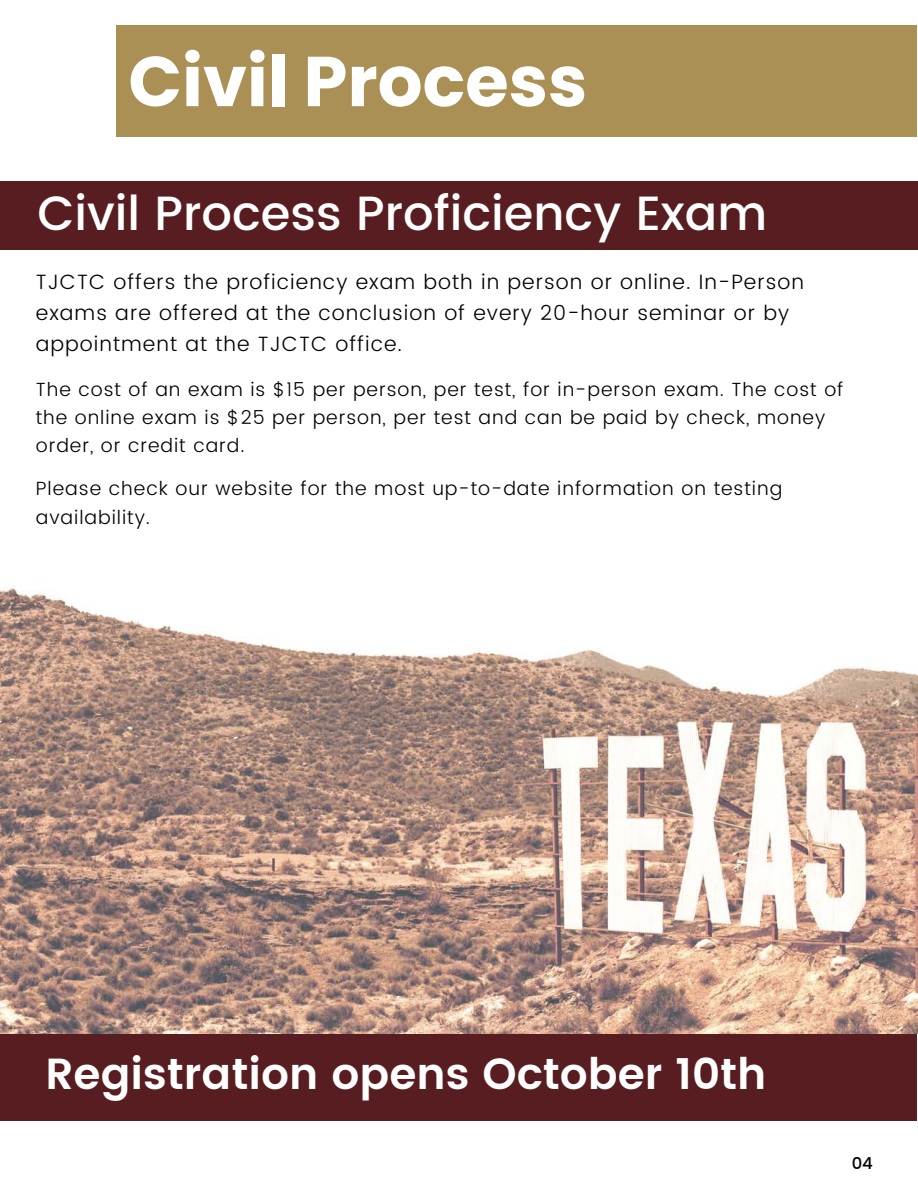
<style>
.page{position:relative;width:918px;height:1188px;background:#fff}
.page>*{position:absolute;margin:0;border:0;box-sizing:border-box;transform-origin:0 0}
.t1{font:700 70.5px "Poppins";color:#fff}
.t2{font:500 48px "Poppins";color:#fff}
.t3{font:600 43.5px "Poppins";color:#fff}
.t4{font:300 20.7px/30.9px "Poppins";letter-spacing:.05em;color:#000}
.t5{font:300 19.05px/28.3px "Poppins";letter-spacing:.05em;color:#000}
.t6{font:500 16.5px "Poppins";color:#000}
</style>
<div class="page">
<div style="left:116px;top:26px;width:801px;height:111px;background:#ab9056"></div>
<div style="left:0;top:1033px;width:917px;height:88px;background:#581d20"></div>
<div style="left:0;top:181px;width:918px;height:68px;background:#581d20"></div>
<img style="left:0;top:585px;width:917px;height:448px">
<h1 class="t1" style="left:128px;top:32px;width:460px">Civil Process</h1>
<h2 class="t2" style="left:37px;top:185px;width:731px">Civil Process Proficiency Exam</h2>
<p class="t4" style="left:36px;top:267px;width:770px">TJCTC offers the proficiency exam both in person or online. In-Person exams are offered at the conclusion of every 20-hour seminar or by appointment at the TJCTC office.</p>
<p class="t5" style="left:36px;top:375px;width:809px">The cost of an exam is $15 per person, per test, for in-person exam. The cost of the online exam is $25 per person, per test and can be paid by check, money order, or credit card.</p>
<p class="t5" style="left:36px;top:474px;width:748px">Please check our website for the most up-to-date information on testing availability.</p>
<h3 class="t3" style="left:45px;top:1048px;width:723px">Registration opens October 10th</h3>
<p class="t6" style="left:852px;top:1154px;width:23px">04</p>
</div>
